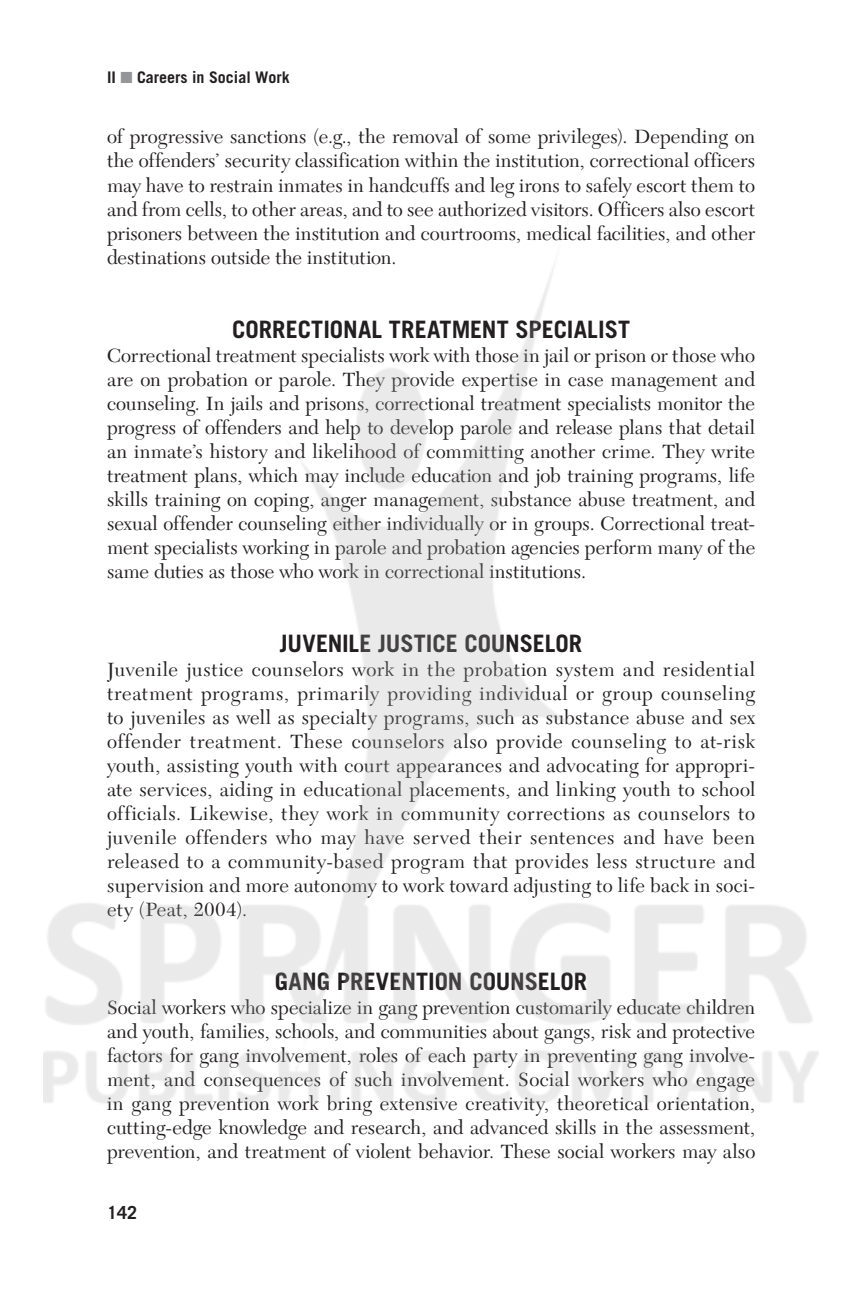
<style>
.page{position:relative;width:862px;height:1293px;background:#fff}
.page>*{position:absolute;margin:0;border:0;box-sizing:border-box;transform-origin:0 0}
.t1{font:700 24px "Trade Gothic LT Std";color:#231f20}
.t2{font:20px/24px "New Caledonia LT Std";letter-spacing:.005em;color:#231f20;text-align:justify}
.t3{font:700 18px "Trade Gothic LT Std";color:#231f20}
.t4{font:700 16px "Trade Gothic LT Std";color:#231f20}
.s1{color:#939598}
</style>
<div class="page">
<p class="t4" style="left:107px;top:67px;width:184px">II <span class="s1">■</span> Careers in Social Work</p>
<p class="t2" style="left:107px;top:125px;width:650px">of progressive sanctions (e.g., the removal of some privileges). Depending on the offenders’ security classification within the institution, correctional officers may have to restrain inmates in handcuffs and leg irons to safely escort them to and from cells, to other areas, and to see authorized visitors. Officers also escort prisoners between the institution and courtrooms, medical facilities, and other destinations outside the institution.</p>
<p class="t1" style="left:232px;top:314px;width:18px">CORR</p>
<p class="t1" style="left:286px;top:314px;width:346px">ECTIONAL TREATMENT SPECIAL IST</p>
<p class="t2" style="left:107px;top:343px;width:650px">Correctional treatment specialists work with those in jail or prison or those who are on probation or parole. They provide expertise in case management and counseling. In jails and prisons, correctional treatment specialists monitor the progress of offenders and help to develop parole and release plans that detail an inmate’s history and likelihood of committing another crime. They write treatment plans, which may include education and job training programs, life skills training on coping, anger management, substance abuse treatment, and sexual offender counseling either individually or in groups. Correctional treat&shy;ment specialists working in parole and probation agencies perform many of the same duties as those who work in correctional institutions.</p>
<p class="t1" style="left:280px;top:628px;width:269px">JUVENILE JUSTICE COUNSELOR</p>
<p class="t2" style="left:107px;top:657px;width:650px">Juvenile justice counselors work in the probation system and residential treatment programs, primarily providing individual or group counseling to juveniles as well as specialty programs, such as substance abuse and sex offender treatment. These counselors also provide counseling to at-risk youth, assisting youth with court appearances and advocating for appropri&shy;ate services, aiding in educational placements, and linking youth to school officials. Likewise, they work in community corrections as counselors to juvenile offenders who may have served their sentences and have been released to a community-based program that provides less structure and supervision and more autonomy to work toward adjusting to life back in soci&shy;ety (Peat, 2004).</p>
<p class="t1" style="left:275px;top:966px;width:288px">GANG PREVENTION COUNSELOR</p>
<p class="t2" style="left:107px;top:995px;width:650px">Social workers who specialize in gang prevention customarily educate children and youth, families, schools, and communities about gangs, risk and protective factors for gang involvement, roles of each party in preventing gang involve&shy;ment, and consequences of such involvement. Social workers who engage in gang prevention work bring extensive creativity, theoretical orientation, cutting-edge knowledge and research, and advanced skills in the assessment, prevention, and treatment of violent behavior. These social workers may also</p>
<p class="t3" style="left:107px;top:1202px;width:32px">142</p>
</div>
